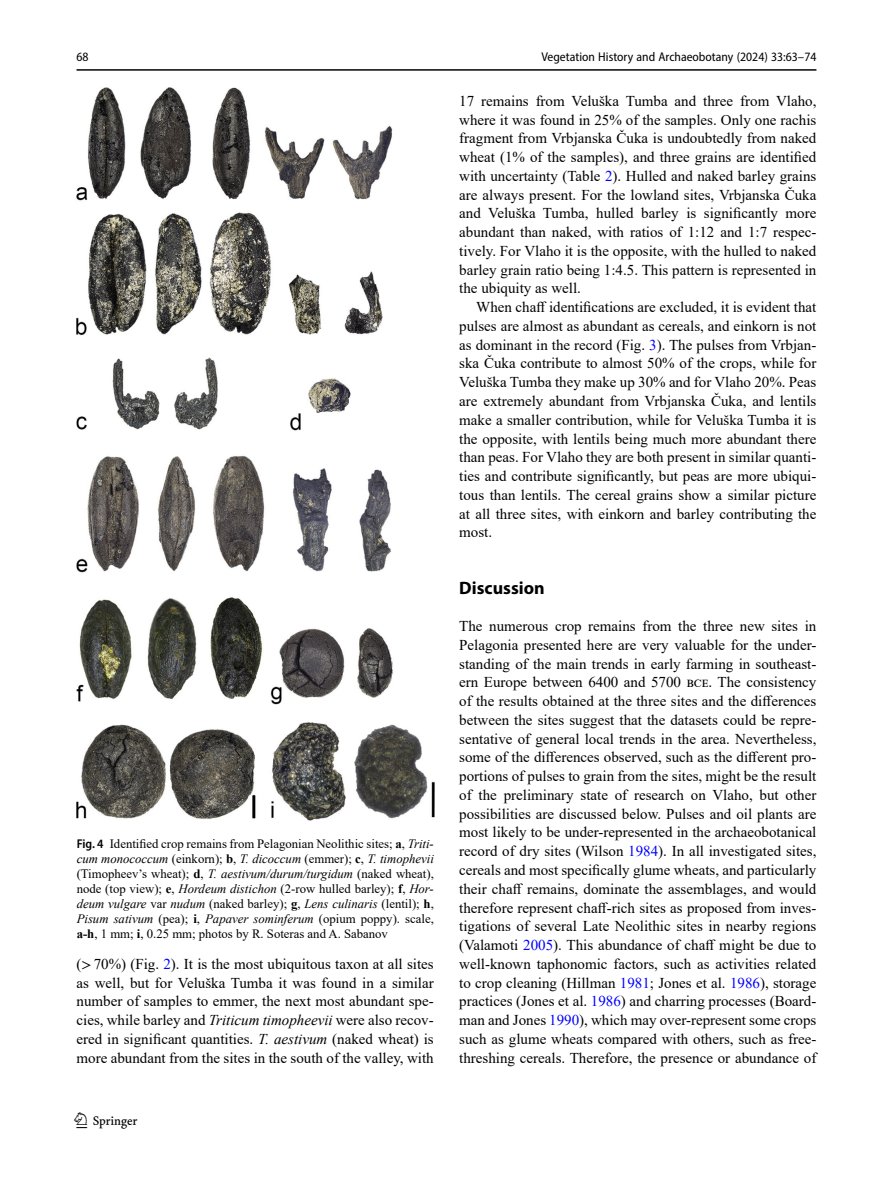
<style>
.page{position:relative;width:893px;height:1187px;background:#fff}
.page>*{position:absolute;margin:0;border:0;box-sizing:border-box;transform-origin:0 0}
.t1{font:22.5px "Springnew";color:#000}
.Head_1{font:700 18px "Myriad Pro";color:#000}
.Body_Text_Indent{font:15px/18.8px "Times New Roman";color:#000;text-align:justify}
.Body_Text{font:15px/18.8px "Times New Roman";color:#000;text-align:justify}
.Figure_Caption{font:12.75px/15px "Times New Roman";color:#000;text-align:justify}
.t2{font:semi-condensed 12.75px "Myriad Pro";color:#000}
.s1{font-family:"Myriad Pro";font-weight:600;font-stretch:semi-condensed}
.s2{font-weight:700}
.s3{font-style:italic}
.s4{font-family:"STIX"}
.s5{color:#00f}
</style>
<div class="page">
<hr style="left:77px;top:69px;width:739px;height:2px;background:#000">
<img style="left:77px;top:87px;width:357px;height:733px">
<p class="t2" style="left:77px;top:49px;width:14px">68</p>
<p class="Figure_Caption" style="left:77px;top:835px;width:359px"><span class="s1">Fig. 4</span> Identified crop remains from Pelagonian Neolithic sites; <span class="s2">a</span>, <span class="s3">Triti&shy;cum monococcum</span> (einkorn); <span class="s2">b</span>, <span class="s3">T. dicoccum</span> (emmer); <span class="s2">c</span>, <span class="s3">T. timophevii </span>(Timopheev’s wheat); <span class="s2">d</span>, <span class="s3">T. aestivum/durum/turgidum</span> (naked wheat), node (top view); <span class="s2">e</span>, <span class="s3">Hordeum distichon</span> (2-row hulled barley); <span class="s2">f</span>, <span class="s3">Hor&shy;deum vulgare</span> var <span class="s3">nudum</span> (naked barley); <span class="s2">g</span>, <span class="s3">Lens culinaris</span> (lentil); <span class="s2">h</span>, <span class="s3">Pisum sativum</span> (pea); <span class="s2">i</span>, <span class="s3">Papaver sominferum</span> (opium poppy). scale, <span class="s2">a-h</span>, 1 mm; <span class="s2">i</span>, 0.25 mm; photos by R. Soteras and A. Sabanov</p>
<p class="Body_Text_Indent" style="left:77px;top:953px;width:359px">(<span class="s4">&gt;</span>70%) (Fig. <span class="s5">2</span>). It is the most ubiquitous taxon at all sites as well, but for Veluška Tumba it was found in a similar number of samples to emmer, the next most abundant spe&shy;cies, while barley and <span class="s3">Triticum timopheevii</span> were also recov&shy;ered in significant quantities. <span class="s3">T. aestivum</span> (naked wheat) is more abundant from the sites in the south of the valley, with</p>
<h1 class="t1" style="left:77px;top:1107px;width:63px">1 3</h1>
<p class="t2" style="left:541px;top:49px;width:276px">Vegetation History and Archaeobotany (2024) 33:63–74</p>
<p class="Body_Text_Indent" style="left:459px;top:91px;width:359px">17 remains from Veluška Tumba and three from Vlaho, where it was found in 25% of the samples. Only one rachis fragment from Vrbjanska Čuka is undoubtedly from naked wheat (1% of the samples), and three grains are identified with uncertainty (Table <span class="s5">2</span>). Hulled and naked barley grains are always present. For the lowland sites, Vrbjanska Čuka and Veluška Tumba, hulled barley is significantly more abundant than naked, with ratios of 1:12 and 1:7 respec&shy;tively. For Vlaho it is the opposite, with the hulled to naked barley grain ratio being 1:4.5. This pattern is represented in the ubiquity as well.</p>
<p class="Body_Text_Indent" style="left:459px;top:297px;width:359px;text-indent:17px">When chaff identifications are excluded, it is evident that pulses are almost as abundant as cereals, and einkorn is not as dominant in the record (Fig. <span class="s5">3</span>). The pulses from Vrbjan&shy;ska Čuka contribute to almost 50% of the crops, while for Veluška Tumba they make up 30% and for Vlaho 20%. Peas are extremely abundant from Vrbjanska Čuka, and lentils make a smaller contribution, while for Veluška Tumba it is the opposite, with lentils being much more abundant there than peas. For Vlaho they are both present in similar quanti&shy;ties and contribute significantly, but peas are more ubiqui&shy;tous than lentils. The cereal grains show a similar picture at all three sites, with einkorn and barley contributing the most.</p>
<p class="Head_1" style="left:459px;top:575px;width:87px">Discussion</p>
<p class="Body_Text" style="left:459px;top:616px;width:359px">The numerous crop remains from the three new sites in Pelagonia presented here are very valuable for the under&shy;standing of the main trends in early farming in southeast&shy;ern Europe between 6400 and 5700 bce. The consistency of the results obtained at the three sites and the differences between the sites suggest that the datasets could be repre&shy;sentative of general local trends in the area. Nevertheless, some of the differences observed, such as the different pro&shy;portions of pulses to grain from the sites, might be the result of the preliminary state of research on Vlaho, but other possibilities are discussed below. Pulses and oil plants are most likely to be under-represented in the archaeobotanical record of dry sites (Wilson <span class="s5">1984</span>). In all investigated sites, cereals and most specifically glume wheats, and particularly their chaff remains, dominate the assemblages, and would therefore represent chaff-rich sites as proposed from inves&shy;tigations of several Late Neolithic sites in nearby regions (Valamoti <span class="s5">2005</span>). This abundance of chaff might be due to well-known taphonomic factors, such as activities related to crop cleaning (Hillman <span class="s5">1981</span>; Jones et al. <span class="s5">1986</span>), storage practices (Jones et al. <span class="s5">1986</span>) and charring processes (Board&shy;man and Jones <span class="s5">1990</span>), which may over-represent some crops such as glume wheats compared with others, such as free&shy;threshing cereals. Therefore, the presence or abundance of</p>
</div>
